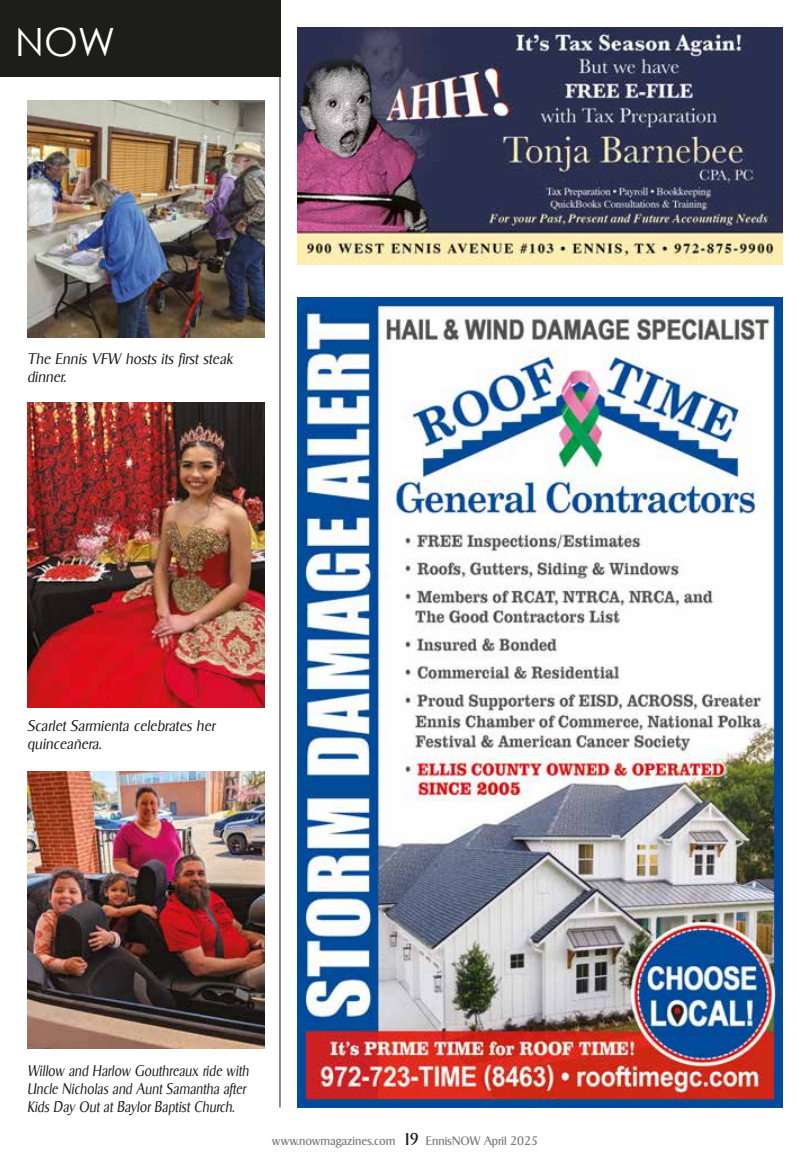
<style>
.page{position:relative;width:810px;height:1175px;background:#fff}
.page>*{position:absolute;margin:0;border:0;box-sizing:border-box;transform-origin:0 0}
.t1{font:39px "Century Gothic";color:#fff}
.t2{font:italic 300 15px/18px "Sigvar Serial";color:#1d1d1b;scale:.9 1}
.t3{font:italic 300 15px/18px "Sigvar Serial";color:#1d1d1b}
.t4{font:12px "Sigvar Serial";color:#7c7b7b}
.s1{font-size:16.5px;color:#1d1d1b}
</style>
<div class="page">
<hr style="left:280px;top:27px;width:1px;height:1080px;background:#1d1d1b">
<img style="left:27px;top:403px;width:238px;height:304px">
<img style="left:27px;top:100px;width:238px;height:238px">
<img style="left:27px;top:771px;width:238px;height:277px">
<div style="left:0;top:0;width:280px;height:76px;background:#1d1d1b"></div>
<img style="left:297px;top:297px;width:486px;height:810px">
<img style="left:297px;top:27px;width:486px;height:238px">
<h1 class="t1" style="left:15px;top:18px;width:102px">NOW</h1>
<p class="t3" style="left:27px;top:350px;width:207px">The Ennis VFW hosts its first steak dinner.</p>
<p class="t3" style="left:27px;top:717px;width:190px">Scarlet Sarmienta celebrates her quinceañera.</p>
<p class="t2" style="left:27px;top:1061px;width:248px">Willow and Harlow Gouthreaux ride with<br>Uncle Nicholas and Aunt Samantha after<br>Kids Day Out at Baylor Baptist Church.</p>
<p class="t4" style="left:272px;top:1133px;width:268px">www.nowmagazines.com <span class="s1">19</span> EnnisNOW April 2025</p>
</div>
